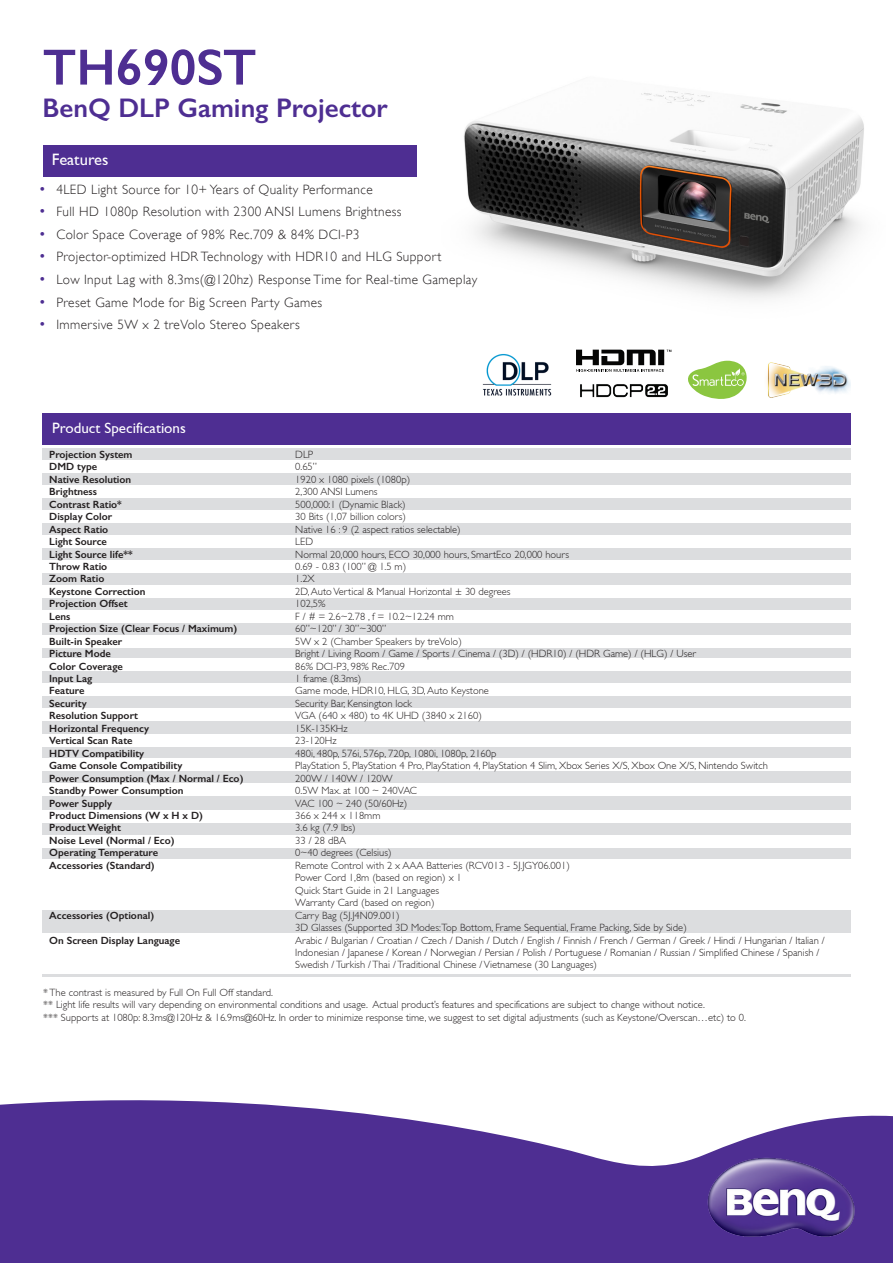
<style>
.page{position:relative;width:893px;height:1263px;background:#fff}
.page>*{position:absolute;margin:0;border:0;box-sizing:border-box;transform-origin:0 0}
.t1{font:600 51px "Gill Sans";color:#4e2e92}
.t2{font:600 27px "Gill Sans";color:#4e2e92}
.t3{font:16.5px "Gill Sans";color:#fff}
.t4{font:15px "Gill Sans";color:#fff}
.t5{font:300 13.5px "Gill Sans";letter-spacing:.03em;color:#231f20}
.t6{font:300 10.5px "Gill Sans";color:#231f20}
.t7{font:600 10.5px "Gill Sans";color:#231f20}
.s1{font-weight:400;font-size:15px;color:#4e2e92}
</style>
<div class="page">
<img style="left:441px;top:90px;width:423px;height:324px">
<div style="left:43px;top:145px;width:374px;height:31px;background:#4e2e92"></div>
<svg style="left:0;top:1100px;width:893px;height:163px"></svg>
<img style="left:681px;top:1131px;width:200px;height:132px">
<div style="left:42px;top:414px;width:808px;height:31px;background:#4e2e92"></div>
<div style="left:43px;top:448px;width:808px;height:529px;background:#dcdddf"></div>
<div style="left:38px;top:460px;width:822px;height:13px;background:#fff"></div>
<div style="left:40px;top:585px;width:820px;height:12px;background:#fff"></div>
<div style="left:40px;top:758px;width:820px;height:13px;background:#fff"></div>
<div style="left:40px;top:810px;width:820px;height:13px;background:#fff"></div>
<div style="left:40px;top:835px;width:820px;height:13px;background:#fff"></div>
<div style="left:40px;top:535px;width:820px;height:13px;background:#fff"></div>
<div style="left:40px;top:683px;width:820px;height:13px;background:#fff"></div>
<div style="left:40px;top:708px;width:820px;height:13px;background:#fff"></div>
<div style="left:38px;top:510px;width:822px;height:13px;background:#fff"></div>
<div style="left:40px;top:658px;width:820px;height:13px;background:#fff"></div>
<div style="left:38px;top:485px;width:822px;height:13px;background:#fff"></div>
<div style="left:40px;top:610px;width:820px;height:12px;background:#fff"></div>
<div style="left:40px;top:635px;width:820px;height:13px;background:#fff"></div>
<div style="left:40px;top:783px;width:820px;height:13px;background:#fff"></div>
<div style="left:40px;top:859px;width:820px;height:50px;background:#fff"></div>
<div style="left:40px;top:560px;width:820px;height:13px;background:#fff"></div>
<div style="left:40px;top:734px;width:820px;height:12px;background:#fff"></div>
<div style="left:38px;top:933px;width:818px;height:41px;background:#fff"></div>
<img style="left:480px;top:352px;width:73px;height:44px">
<svg style="left:576px;top:350px;width:95px;height:22px"></svg>
<svg style="left:688px;top:361px;width:59px;height:38px"></svg>
<img style="left:763px;top:357px;width:87px;height:44px">
<img style="left:576px;top:381px;width:95px;height:19px">
<p class="t1" style="left:43px;top:36px;width:216px">TH690ST</p>
<p class="t2" style="left:43px;top:92px;width:347px">BenQ DLP Gaming Projector</p>
<p class="t3" style="left:52px;top:150px;width:58px">Features</p>
<p class="t5" style="left:40px;top:182px;width:334px"><span class="s1">•</span> 4LED Light Source for 10+ Years of Quality Performance</p>
<p class="t5" style="left:40px;top:204px;width:363px"><span class="s1">•</span> Full HD 1080p Resolution with 2300 ANSI Lumens Brightness</p>
<p class="t5" style="left:40px;top:227px;width:321px"><span class="s1">•</span> Color Space Coverage of 98% Rec.709 &amp; 84% DCI-P3</p>
<p class="t5" style="left:40px;top:249px;width:403px"><span class="s1">•</span> Projector-optimized HDR Technology with HDR10 and HLG Support</p>
<p class="t5" style="left:40px;top:272px;width:439px"><span class="s1">•</span> Low Input Lag with 8.3ms(@120hz) Response Time for Real-time Gameplay</p>
<p class="t5" style="left:40px;top:294px;width:284px"><span class="s1">•</span> Preset Game Mode for Big Screen Party Games</p>
<p class="t5" style="left:40px;top:317px;width:262px"><span class="s1">•</span> Immersive 5W x 2 treVolo Stereo Speakers</p>
<p class="t4" style="left:52px;top:419px;width:135px">Product Specifications</p>
<p class="t7" style="left:49px;top:448px;width:85px">Projection System</p>
<p class="t6" style="left:295px;top:448px;width:20px">DLP</p>
<p class="t7" style="left:49px;top:460px;width:49px">DMD type</p>
<p class="t6" style="left:295px;top:461px;width:23px">0.65”</p>
<p class="t7" style="left:49px;top:473px;width:83px">Native Resolution</p>
<p class="t6" style="left:295px;top:473px;width:116px">1920 x 1080 pixels (1080p)</p>
<p class="t7" style="left:49px;top:485px;width:49px">Brightness</p>
<p class="t6" style="left:295px;top:486px;width:84px">2,300 ANSI Lumens</p>
<p class="t7" style="left:49px;top:498px;width:74px">Contrast Ratio*</p>
<p class="t6" style="left:295px;top:498px;width:112px">500,000:1 (Dynamic Black)</p>
<p class="t7" style="left:49px;top:510px;width:64px">Display Color</p>
<p class="t6" style="left:295px;top:511px;width:112px">30 Bits (1,07 billion colors)</p>
<p class="t7" style="left:49px;top:523px;width:61px">Aspect Ratio</p>
<p class="t6" style="left:295px;top:523px;width:167px">Native 16 : 9 (2 aspect ratios selectable)</p>
<p class="t7" style="left:49px;top:535px;width:59px">Light Source</p>
<p class="t6" style="left:295px;top:536px;width:19px">LED</p>
<p class="t7" style="left:49px;top:548px;width:85px">Light Source life**</p>
<p class="t6" style="left:295px;top:548px;width:275px">Normal 20,000 hours, ECO 30,000 hours, SmartEco 20,000 hours</p>
<p class="t7" style="left:49px;top:560px;width:60px">Throw Ratio</p>
<p class="t6" style="left:295px;top:560px;width:112px">0.69 - 0.83 (100” @ 1.5 m)</p>
<p class="t7" style="left:49px;top:572px;width:57px">Zoom Ratio</p>
<p class="t6" style="left:295px;top:573px;width:21px">1.2X</p>
<p class="t7" style="left:49px;top:585px;width:98px">Keystone Correction</p>
<p class="t6" style="left:295px;top:585px;width:217px">2D, Auto Vertical &amp; Manual Horizontal ± 30 degrees</p>
<p class="t7" style="left:49px;top:597px;width:80px">Projection Offset</p>
<p class="t6" style="left:295px;top:598px;width:32px">102,5%</p>
<p class="t7" style="left:49px;top:610px;width:23px">Lens</p>
<p class="t6" style="left:295px;top:610px;width:160px">F / # = 2.6~2.78 , f = 10.2~12.24 mm</p>
<p class="t7" style="left:49px;top:622px;width:189px">Projection Size (Clear Focus / Maximum)</p>
<p class="t6" style="left:295px;top:623px;width:92px">60”~120” / 30”~300”</p>
<p class="t7" style="left:49px;top:635px;width:75px">Built-in Speaker</p>
<p class="t6" style="left:295px;top:635px;width:168px">5W x 2 (Chamber Speakers by treVolo)</p>
<p class="t7" style="left:49px;top:647px;width:63px">Picture Mode</p>
<p class="t6" style="left:295px;top:648px;width:402px">Bright / Living Room / Game / Sports / Cinema / (3D) / (HDR10) / (HDR Game) / (HLG) / User</p>
<p class="t7" style="left:49px;top:660px;width:75px">Color Coverage</p>
<p class="t6" style="left:295px;top:660px;width:111px">86% DCI-P3, 98% Rec.709</p>
<p class="t7" style="left:49px;top:672px;width:44px">Input Lag</p>
<p class="t6" style="left:295px;top:673px;width:68px">1 frame (8.3ms)</p>
<p class="t7" style="left:49px;top:684px;width:37px">Feature</p>
<p class="t6" style="left:295px;top:685px;width:195px">Game mode, HDR10, HLG, 3D, Auto Keystone</p>
<p class="t7" style="left:49px;top:697px;width:39px">Security</p>
<p class="t6" style="left:295px;top:697px;width:118px">Security Bar, Kensington lock</p>
<p class="t7" style="left:49px;top:709px;width:90px">Resolution Support</p>
<p class="t6" style="left:295px;top:710px;width:188px">VGA (640 x 480) to 4K UHD (3840 x 2160)</p>
<p class="t7" style="left:49px;top:722px;width:101px">Horizontal Frequency</p>
<p class="t6" style="left:295px;top:722px;width:54px">15K-135KHz</p>
<p class="t7" style="left:49px;top:734px;width:85px">Vertical Scan Rate</p>
<p class="t6" style="left:295px;top:735px;width:43px">23-120Hz</p>
<p class="t7" style="left:49px;top:747px;width:96px">HDTV Compatibility</p>
<p class="t6" style="left:295px;top:747px;width:203px">480i, 480p, 576i, 576p, 720p, 1080i, 1080p, 2160p</p>
<p class="t7" style="left:49px;top:759px;width:135px">Game Console Compatibility</p>
<p class="t6" style="left:295px;top:760px;width:474px">PlayStation 5, PlayStation 4 Pro, PlayStation 4, PlayStation 4 Slim, Xbox Series X/S, Xbox One X/S, Nintendo Switch</p>
<p class="t7" style="left:49px;top:772px;width:196px">Power Consumption (Max / Normal / Eco)</p>
<p class="t6" style="left:295px;top:772px;width:99px">200W / 140W / 120W</p>
<p class="t7" style="left:49px;top:784px;width:136px">Standby Power Consumption</p>
<p class="t6" style="left:295px;top:785px;width:123px">0.5W Max. at 100 ~ 240VAC</p>
<p class="t7" style="left:49px;top:797px;width:64px">Power Supply</p>
<p class="t6" style="left:295px;top:797px;width:113px">VAC 100 ~ 240 (50/60Hz)</p>
<p class="t7" style="left:49px;top:809px;width:155px">Product Dimensions (W x H x D)</p>
<p class="t6" style="left:295px;top:809px;width:87px">366 x 244 x 118mm</p>
<p class="t7" style="left:49px;top:821px;width:73px">Product Weight</p>
<p class="t6" style="left:295px;top:822px;width:62px">3.6 kg (7.9 lbs)</p>
<p class="t7" style="left:49px;top:834px;width:127px">Noise Level (Normal / Eco)</p>
<p class="t6" style="left:295px;top:834px;width:52px">33 / 28 dBA</p>
<p class="t7" style="left:49px;top:846px;width:110px">Operating Temperature</p>
<p class="t6" style="left:295px;top:847px;width:98px">0~40 degrees (Celsius)</p>
<p class="t7" style="left:49px;top:859px;width:107px">Accessories (Standard)</p>
<p class="t6" style="left:295px;top:859px;width:276px">Remote Control with 2 x AAA Batteries (RCV013 - 5J.JGY06.001)</p>
<p class="t6" style="left:295px;top:872px;width:168px">Power Cord 1,8m (based on region) x 1</p>
<p class="t6" style="left:295px;top:884px;width:145px">Quick Start Guide in 21 Languages</p>
<p class="t6" style="left:295px;top:897px;width:141px">Warranty Card (based on region)</p>
<p class="t7" style="left:49px;top:909px;width:106px">Accessories (Optional)</p>
<p class="t6" style="left:295px;top:909px;width:106px">Carry Bag (5J.J4N09.001)</p>
<p class="t6" style="left:295px;top:922px;width:393px">3D Glasses (Supported 3D Modes:Top Bottom, Frame Sequential, Frame Packing, Side by Side)</p>
<p class="t7" style="left:49px;top:933px;width:132px">On Screen Display Language</p>
<p class="t6" style="left:295px;top:934px;width:531px">Arabic / Bulgarian / Croatian / Czech / Danish / Dutch / English / Finnish / French / German / Greek / Hindi / Hungarian / Italian /</p>
<p class="t6" style="left:295px;top:946px;width:526px">Indonesian / Japanese / Korean / Norwegian / Persian / Polish / Portuguese / Romanian / Russian / Simplified Chinese / Spanish /</p>
<p class="t6" style="left:295px;top:959px;width:303px">Swedish / Turkish / Thai / Traditional Chinese / Vietnamese (30 Languages)</p>
<p class="t6" style="left:43px;top:986px;width:231px">* The contrast is measured by Full On Full Off standard.</p>
<p class="t6" style="left:43px;top:999px;width:663px">** Light life results will vary depending on environmental conditions and usage. Actual product’s features and specifications are subject to change without notice.</p>
<p class="t6" style="left:43px;top:1011px;width:704px">*** Supports at 1080p: 8.3ms@120Hz &amp; 16.9ms@60Hz. In order to minimize response time, we suggest to set digital adjustments (such as Keystone/Overscan…etc) to 0.</p>
</div>
